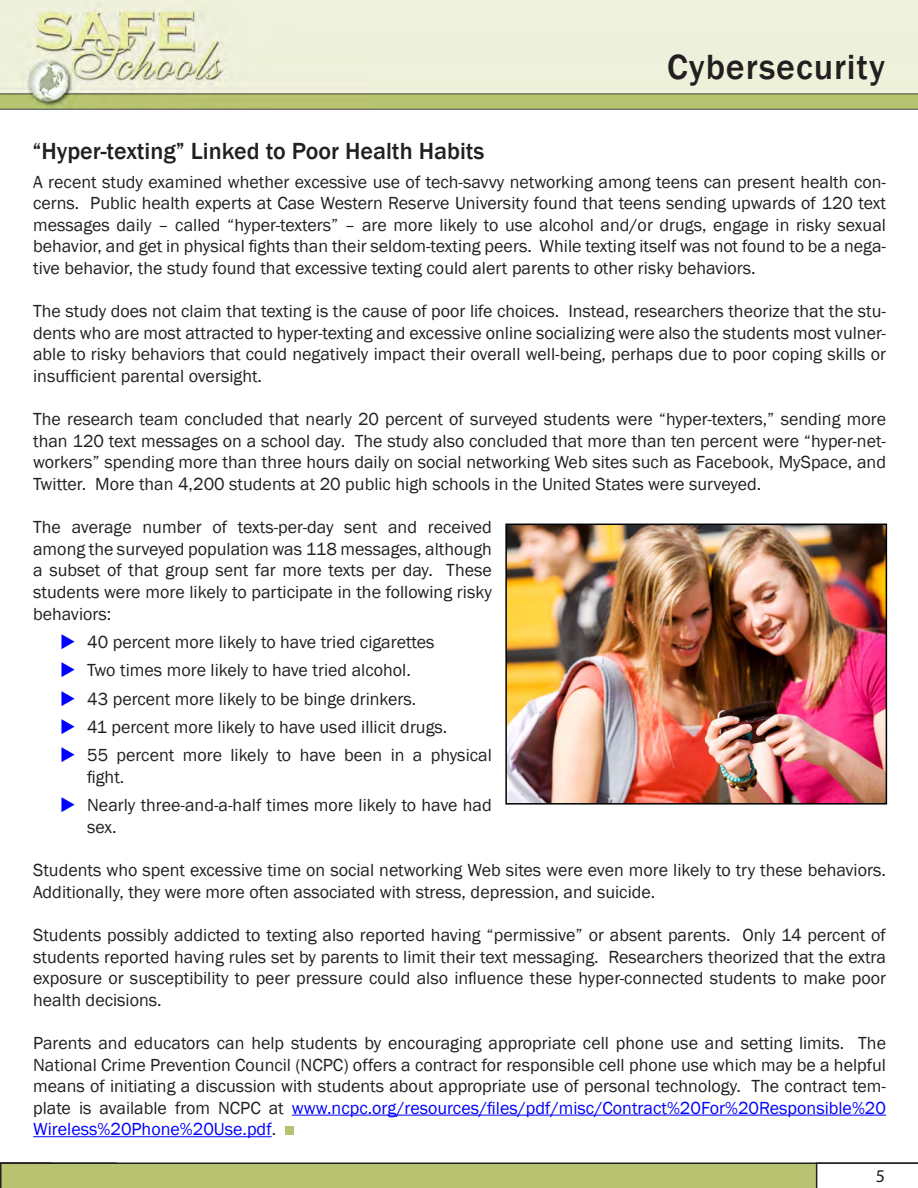
<style>
.page{position:relative;width:918px;height:1188px;background:#fff}
.page>*{position:absolute;margin:0;border:0;box-sizing:border-box;transform-origin:0 0}
.Page_Headers{font:500 36px "Franklin Gothic";letter-spacing:.025em;color:#231f20}
.Article_Title{font:500 24px "Franklin Gothic";color:#231f20}
.Newsletter_body_text{font:18px/21.6px "Franklin Gothic";color:#231f20;text-align:justify}
.Text_Bullets{font:18px/21.6px "Franklin Gothic";color:#231f20}
.t1{font:18px "Myriad Pro";color:#231f20}
.s1{color:#00f}
</style>
<div class="page">
<svg style="left:0;top:1162px;width:918px;height:26px;background:#b6bf7d"></svg>
<img style="left:0;top:0;width:918px;height:110px">
<hr style="left:292px;top:1115px;width:594px;height:1px;background:#00f">
<hr style="left:33px;top:1136px;width:239px;height:1px;background:#00f">
<div style="left:285px;top:1127px;width:9px;height:8px;background:#b8c372"></div>
<img style="left:508px;top:527px;width:376px;height:275px">
<div style="left:505px;top:524px;width:382px;height:281px;border:2px solid #000"></div>
<p class="Page_Headers" style="left:667px;top:45px;width:219px">Cybersecurity</p>
<p class="Article_Title" style="left:32px;top:137px;width:454px">“Hyper-texting” Linked to Poor Health Habits</p>
<p class="Newsletter_body_text" style="left:33px;top:171px;width:854px">A recent study examined whether excessive use of tech-savvy networking among teens can present health con&shy;cerns. Public health experts at Case Western Reserve University found that teens sending upwards of 120 text messages daily – called “hyper-texters” – are more likely to use alcohol and/or drugs, engage in risky sexual behavior, and get in physical fights than their seldom-texting peers. While texting itself was not found to be a nega&shy;tive behavior, the study found that excessive texting could alert parents to other risky behaviors.</p>
<p class="Newsletter_body_text" style="left:33px;top:301px;width:854px">The study does not claim that texting is the cause of poor life choices. Instead, researchers theorize that the stu&shy;dents who are most attracted to hyper-texting and excessive online socializing were also the students most vulner&shy;able to risky behaviors that could negatively impact their overall well-being, perhaps due to poor coping skills or insufficient parental oversight.</p>
<p class="Newsletter_body_text" style="left:33px;top:409px;width:854px">The research team concluded that nearly 20 percent of surveyed students were “hyper-texters,” sending more than 120 text messages on a school day. The study also concluded that more than ten percent were “hyper-net&shy;workers” spending more than three hours daily on social networking Web sites such as Facebook, MySpace, and Twitter. More than 4,200 students at 20 public high schools in the United States were surveyed.</p>
<p class="Newsletter_body_text" style="left:33px;top:517px;width:460px">The average number of texts-per-day sent and received among the surveyed population was 118 messages, although a subset of that group sent far more texts per day. These students were more likely to participate in the following risky behaviors:</p>
<p class="Text_Bullets" style="left:60px;top:632px;width:376px"><span class="s1">◆</span> 40 percent more likely to have tried cigarettes</p>
<p class="Text_Bullets" style="left:60px;top:660px;width:352px"><span class="s1">◆</span> Two times more likely to have tried alcohol.</p>
<p class="Text_Bullets" style="left:60px;top:688px;width:358px"><span class="s1">◆</span> 43 percent more likely to be binge drinkers.</p>
<p class="Text_Bullets" style="left:60px;top:717px;width:389px"><span class="s1">◆</span> 41 percent more likely to have used illicit drugs.</p>
<p class="Text_Bullets" style="left:87px;top:745px;width:406px;text-indent:-27px"><span class="s1">◆</span> 55 percent more likely to have been in a physical fight.</p>
<p class="Text_Bullets" style="left:87px;top:795px;width:406px;text-indent:-27px"><span class="s1">◆</span> Nearly three-and-a-half times more likely to have had sex.</p>
<p class="Newsletter_body_text" style="left:33px;top:860px;width:854px">Students who spent excessive time on social networking Web sites were even more likely to try these behaviors.<br>Additionally, they were more often associated with stress, depression, and suicide.</p>
<p class="Newsletter_body_text" style="left:33px;top:925px;width:854px">Students possibly addicted to texting also reported having “permissive” or absent parents. Only 14 percent of students reported having rules set by parents to limit their text messaging. Researchers theorized that the extra exposure or susceptibility to peer pressure could also influence these hyper-connected students to make poor health decisions.</p>
<p class="Newsletter_body_text" style="left:33px;top:1033px;width:854px">Parents and educators can help students by encouraging appropriate cell phone use and setting limits. The National Crime Prevention Council (NCPC) offers a contract for responsible cell phone use which may be a helpful means of initiating a discussion with students about appropriate use of personal technology. The contract tem&shy;plate is available from NCPC at <span class="s1">www.ncpc.org/resources/files/pdf/misc/Contract%20For%20Responsible%20<br>Wireless%20Phone%20Use.pdf</span>.</p>
<p class="t1" style="left:876px;top:1165px;width:11px">5</p>
</div>
